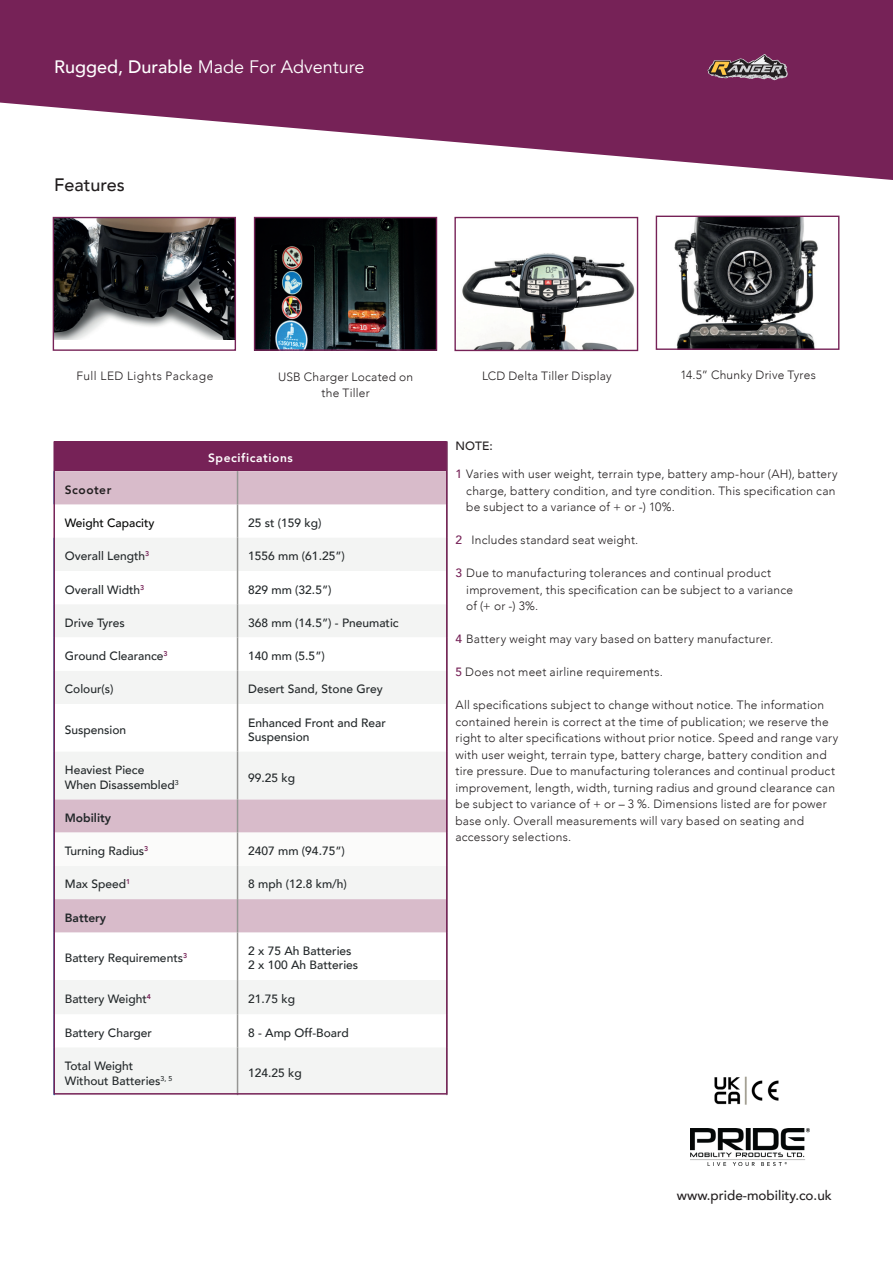
<style>
.page{position:relative;width:893px;height:1263px;background:#fff}
.page>*{position:absolute;margin:0;border:0;box-sizing:border-box;transform-origin:0 0}
.t1{font:18px "Avenir";color:#fff}
.t2{font:500 18px "Avenir";color:#231f20}
.t3{font:500 13.5px "Avenir";color:#231f20}
.t4{font:300 12px/16.5px "Avenir";letter-spacing:.02em;color:#231f20}
.t5{font:500 12px/14.4px "Avenir";color:#222729}
.t6{font:300 12px "Avenir";letter-spacing:.04em;color:#231f20}
.t7{font:800 12px "Avenir";color:#222729}
.t8{font:800 12px "Avenir";letter-spacing:.045em;color:#fff}
.t9{font:500 12px "Avenir";color:#040503}
.t10{font:800 12px "Avenir";letter-spacing:.04em;color:#231f20}
.t11{font:500 12px "Avenir";color:#231f20}
.s1{font-weight:500}
.s2{font-weight:500;color:#762257}
</style>
<div class="page">
<svg style="left:0;top:0;width:893px;height:180px;fill:#762257"></svg>
<svg style="left:707px;top:54px;width:81px;height:26px"></svg>
<img style="left:691px;top:1128px;width:119px;height:38px">
<img style="left:714px;top:1077px;width:65px;height:28px">
<img style="left:55px;top:219px;width:179px;height:120px">
<div style="left:53px;top:217px;width:183px;height:134px;border:1px solid #762257"></div>
<img style="left:256px;top:219px;width:179px;height:130px">
<div style="left:254px;top:217px;width:183px;height:134px;border:1px solid #762257"></div>
<img style="left:462px;top:253px;width:173px;height:96px">
<div style="left:454px;top:217px;width:184px;height:134px;border:1px solid #762257"></div>
<img style="left:674px;top:218px;width:144px;height:130px">
<div style="left:656px;top:216px;width:183px;height:134px;border:1px solid #762257"></div>
<div style="left:54px;top:441px;width:393px;height:30px;background:#762257"></div>
<svg style="left:56px;top:471px;width:389px;height:67px"></svg>
<svg style="left:55px;top:538px;width:391px;height:557px;fill:#f3f4f3"></svg>
<svg style="left:56px;top:571px;width:389px;height:100px"></svg>
<svg style="left:56px;top:832px;width:389px;height:34px"></svg>
<hr style="left:53px;top:1047px;width:2px;height:48px;background:#0082c8">
<hr style="left:237px;top:471px;width:1px;height:33px;background:#969694">
<hr style="left:237px;top:504px;width:1px;height:34px;background:#969694">
<hr style="left:237px;top:538px;width:1px;height:33px;background:#969694">
<hr style="left:237px;top:571px;width:1px;height:33px;background:#969694">
<hr style="left:237px;top:604px;width:1px;height:33px;background:#969694">
<hr style="left:237px;top:637px;width:1px;height:34px;background:#969694">
<hr style="left:237px;top:671px;width:1px;height:33px;background:#969694">
<hr style="left:237px;top:704px;width:1px;height:48px;background:#969694">
<hr style="left:237px;top:752px;width:1px;height:47px;background:#969694">
<hr style="left:237px;top:799px;width:1px;height:33px;background:#969694">
<hr style="left:237px;top:832px;width:1px;height:34px;background:#969694">
<hr style="left:237px;top:866px;width:1px;height:33px;background:#969694">
<hr style="left:237px;top:899px;width:1px;height:33px;background:#969694">
<hr style="left:237px;top:932px;width:1px;height:48px;background:#969694">
<hr style="left:237px;top:980px;width:1px;height:34px;background:#969694">
<hr style="left:237px;top:1014px;width:1px;height:33px;background:#969694">
<hr style="left:237px;top:1047px;width:1px;height:48px;background:#969694">
<hr style="left:446px;top:1047px;width:2px;height:48px;background:#969694">
<div style="left:53px;top:441px;width:395px;height:653px;border:2px solid #762257"></div>
<h1 class="t1" style="left:54px;top:56px;width:312px"><span class="s1">Rugged, Durable</span> Made For Adventure</h1>
<p class="t2" style="left:54px;top:169px;width:72px">Features</p>
<p class="t6" style="left:76px;top:369px;width:139px">Full LED Lights Package</p>
<p class="t4" style="left:278px;top:368px;width:137px">USB Charger Located on</p>
<p class="t4" style="left:680px;top:367px;width:137px">14.5” Chunky Drive Tyres</p>
<p class="t4" style="left:322px;top:385px;width:50px">the Tiller</p>
<p class="t4" style="left:482px;top:368px;width:131px">LCD Delta Tiller Display</p>
<p class="t8" style="left:208px;top:449px;width:86px">Specifications</p>
<p class="t10" style="left:65px;top:480px;width:48px">Scooter</p>
<p class="t9" style="left:65px;top:512px;width:91px">Weight Capacity</p>
<p class="t5" style="left:248px;top:515px;width:75px">25 st (159 kg)</p>
<p class="t5" style="left:65px;top:548px;width:86px">Overall Length<sup>3</sup></p>
<p class="t5" style="left:248px;top:548px;width:98px">1556 mm (61.25”)</p>
<p class="t5" style="left:65px;top:581px;width:81px">Overall Width<sup>3</sup></p>
<p class="t5" style="left:248px;top:581px;width:85px">829 mm (32.5”)</p>
<p class="t5" style="left:65px;top:615px;width:61px">Drive Tyres</p>
<p class="t5" style="left:248px;top:615px;width:152px">368 mm (14.5”) - Pneumatic</p>
<p class="t5" style="left:65px;top:648px;width:104px">Ground Clearance<sup>3</sup></p>
<p class="t5" style="left:248px;top:648px;width:78px">140 mm (5.5”)</p>
<p class="t5" style="left:65px;top:681px;width:50px">Colour(s)</p>
<p class="t5" style="left:248px;top:681px;width:136px">Desert Sand, Stone Grey</p>
<p class="t5" style="left:65px;top:722px;width:63px">Suspension</p>
<p class="t5" style="left:248px;top:715px;width:139px">Enhanced Front and Rear<br>Suspension</p>
<p class="t5" style="left:65px;top:762px;width:81px">Heaviest Piece</p>
<p class="t5" style="left:65px;top:777px;width:115px">When Disassembled<sup>3</sup></p>
<p class="t5" style="left:248px;top:769px;width:48px">99.25 kg</p>
<p class="t7" style="left:65px;top:808px;width:48px">Mobility</p>
<p class="t5" style="left:65px;top:843px;width:85px">Turning Radius<sup>3</sup></p>
<p class="t5" style="left:248px;top:843px;width:98px">2407 mm (94.75”)</p>
<p class="t5" style="left:65px;top:876px;width:67px">Max Speed<sup>1</sup></p>
<p class="t5" style="left:248px;top:876px;width:100px">8 mph (12.8 km/h)</p>
<p class="t7" style="left:65px;top:908px;width:43px">Battery</p>
<p class="t5" style="left:65px;top:950px;width:124px">Battery Requirements<sup>3</sup></p>
<p class="t5" style="left:248px;top:943px;width:112px">2 x 75 Ah Batteries<br>2 x 100 Ah Batteries</p>
<p class="t5" style="left:65px;top:991px;width:88px">Battery Weight<sup>4</sup></p>
<p class="t5" style="left:248px;top:991px;width:48px">21.75 kg</p>
<p class="t5" style="left:65px;top:1025px;width:89px">Battery Charger</p>
<p class="t5" style="left:248px;top:1025px;width:102px">8 - Amp Off-Board</p>
<p class="t5" style="left:65px;top:1058px;width:70px">Total Weight</p>
<p class="t5" style="left:65px;top:1072px;width:109px">Without Batteries<sup>3,</sup> <sup>5</sup></p>
<p class="t5" style="left:248px;top:1065px;width:55px">124.25 kg</p>
<p class="t11" style="left:455px;top:436px;width:39px">NOTE:</p>
<p class="t4" style="left:466px;top:466px;width:373px;text-indent:-11px"><span class="s2">1</span> Varies with user weight, terrain type, battery amp-hour (AH), battery charge, battery condition, and tyre condition. This specification can be subject to a variance of + or -) 10%.</p>
<p class="t4" style="left:455px;top:532px;width:184px"><span class="s2">2</span> Includes standard seat weight.</p>
<p class="t4" style="left:466px;top:565px;width:328px;text-indent:-11px"><span class="s2">3</span> Due to manufacturing tolerances and continual product improvement, this specification can be subject to a variance of (+ or -) 3%.</p>
<p class="t4" style="left:455px;top:631px;width:319px"><span class="s2">4</span> Battery weight may vary based on battery manufacturer.</p>
<p class="t4" style="left:455px;top:664px;width:209px"><span class="s2">5</span> Does not meet airline requirements.</p>
<p class="t4" style="left:455px;top:697px;width:384px">All specifications subject to change without notice. The information contained herein is correct at the time of publication; we reserve the right to alter specifications without prior notice. Speed and range vary with user weight, terrain type, battery charge, battery condition and tire pressure. Due to manufacturing tolerances and continual product improvement, length, width, turning radius and ground clearance can be subject to variance of + or – 3 %. Dimensions listed are for power base only. Overall measurements will vary based on seating and accessory selections.</p>
<p class="t3" style="left:677px;top:1184px;width:157px">www.pride-mobility.co.uk</p>
</div>
